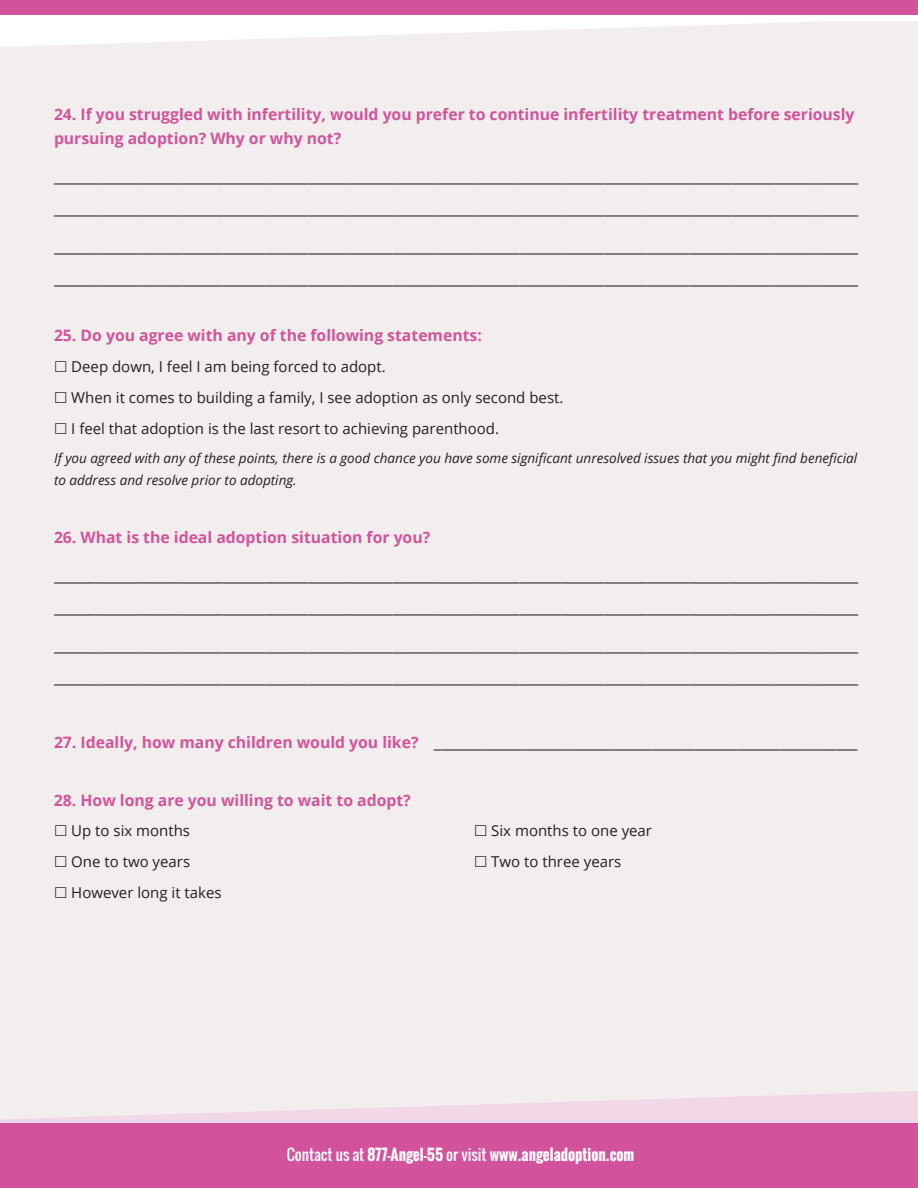
<style>
.page{position:relative;width:918px;height:1188px;background:#fff}
.page>*{position:absolute;margin:0;border:0;box-sizing:border-box;transform-origin:0 0}
.t1{font:15.75px/31.5px "Open Sans";color:#231f20}
.t2{font:700 15.75px/24px "Open Sans";color:#d2539b}
.t3{font:15px/30.8px "Open Sans";color:#231f20}
.t4{font:700 15px "Oswald";color:#fff}
.t5{font:italic 13.5px/22.5px "Open Sans";color:#231f20}
.s1{font-weight:700;color:#d2539b}
.s2{font-weight:400}
</style>
<div class="page">
<div style="left:0;top:21px;width:918px;height:1167px;background:#f1eeed"></div>
<svg style="left:0;top:1091px;width:918px;height:33px;fill:#f2d7e6"></svg>
<svg style="left:0;top:21px;width:819px;height:26px"></svg>
<div style="left:0;top:0;width:918px;height:15px;background:#d2539b"></div>
<div style="left:0;top:1124px;width:918px;height:64px;background:#d2539b"></div>
<p class="t2" style="left:54px;top:102px;width:802px">24. If you struggled with infertility, would you prefer to continue infertility treatment before seriously pursuing adoption? Why or why not?</p>
<p class="t1" style="left:54px;top:160px;width:806px">__________________________________________________________________________________________________________________ __________________________________________________________________________________________________________________</p>
<p class="t1" style="left:54px;top:230px;width:806px">__________________________________________________________________________________________________________________ __________________________________________________________________________________________________________________</p>
<p class="t2" style="left:54px;top:323px;width:429px">25. Do you agree with any of the following statements:</p>
<p class="t3" style="left:71px;top:351px;width:494px">Deep down, I feel I am being forced to adopt.<br>When it comes to building a family, I see adoption as only second best.<br>I feel that adoption is the last resort to achieving parenthood.</p>
<p class="t5" style="left:54px;top:446px;width:805px">If you agreed with any of these points, there is a good chance you have some significant unresolved issues that you might find beneficial to address and resolve prior to adopting.</p>
<p class="t2" style="left:54px;top:525px;width:378px">26. What is the ideal adoption situation for you?</p>
<p class="t1" style="left:54px;top:559px;width:806px">__________________________________________________________________________________________________________________ __________________________________________________________________________________________________________________</p>
<p class="t1" style="left:54px;top:629px;width:806px">__________________________________________________________________________________________________________________ __________________________________________________________________________________________________________________</p>
<p class="t1" style="left:54px;top:726px;width:805px"><span class="s1">27. Ideally, how many children would you like?</span> ____________________________________________________________</p>
<p class="t2" style="left:54px;top:787px;width:358px">28. How long are you willing to wait to adopt?</p>
<p class="t3" style="left:71px;top:815px;width:120px">Up to six months</p>
<p class="t3" style="left:491px;top:815px;width:162px">Six months to one year</p>
<p class="t3" style="left:71px;top:846px;width:120px">One to two years</p>
<p class="t3" style="left:491px;top:846px;width:132px">Two to three years</p>
<p class="t3" style="left:71px;top:877px;width:152px">However long it takes</p>
<p class="t4" style="left:287px;top:1143px;width:349px"><span class="s2">CONTACT US AT</span> 877-Angel-55 <span class="s2">OR VISIT</span> www.angeladoption.com</p>
</div>
